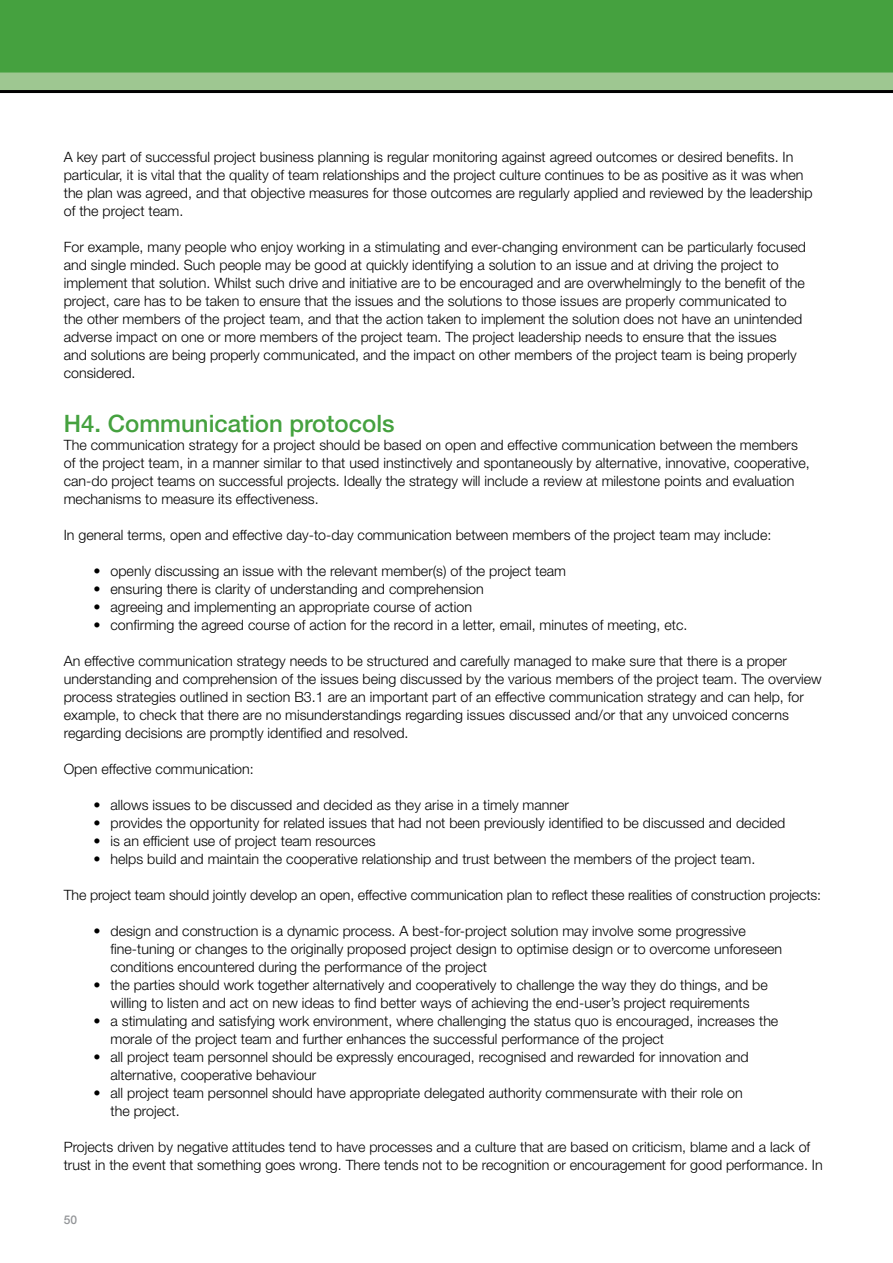
<style>
.page{position:relative;width:893px;height:1263px;background:#fff}
.page>*{position:absolute;margin:0;border:0;box-sizing:border-box;transform-origin:0 0}
.t1{font:500 24px "Helvetica Neue LT Std";color:#45a13f}
.t2{font:300 14.25px/18px "Helvetica Neue LT Std";color:#000}
.t3{font:500 12px "Helvetica Neue LT Std";color:#939598}
.s1{font-weight:400}
</style>
<div class="page">
<div style="left:0;top:0;width:893px;height:73px;background:#45a13f"></div>
<div style="left:0;top:73px;width:893px;height:18px;background:#9ec791"></div>
<hr style="left:0;top:90px;width:893px;height:3px;background:#000">
<p class="t2" style="left:64px;top:148px;width:750px">A key part of successful project business planning is regular monitoring against agreed outcomes or desired benefits. In particular, it is vital that the quality of team relationships and the project culture continues to be as positive as it was when the plan was agreed, and that objective measures for those outcomes are regularly applied and reviewed by the leadership of the project team.</p>
<p class="t2" style="left:64px;top:238px;width:744px">For example, many people who enjoy working in a stimulating and ever-changing environment can be particularly focused and single minded. Such people may be good at quickly identifying a solution to an issue and at driving the project to implement that solution. Whilst such drive and initiative are to be encouraged and are overwhelmingly to the benefit of the project, care has to be taken to ensure that the issues and the solutions to those issues are properly communicated to the other members of the project team, and that the action taken to implement the solution does not have an unintended adverse impact on one or more members of the project team. The project leadership needs to ensure that the issues<br>and solutions are being properly communicated, and the impact on other members of the project team is being properly considered.</p>
<h1 class="t1" style="left:64px;top:409px;width:332px">H4. Communication protocols</h1>
<p class="t2" style="left:64px;top:436px;width:747px">The communication strategy for a project should be based on open and effective communication between the members of the project team, in a manner similar to that used instinctively and spontaneously by alternative, innovative, cooperative, can-do project teams on successful projects. Ideally the strategy will include a review at milestone points and evaluation mechanisms to measure its effectiveness.</p>
<p class="t2" style="left:64px;top:526px;width:709px">In general terms, open and effective day-to-day communication between members of the project team may include:</p>
<p class="t2" style="left:94px;top:562px;width:474px"><span class="s1">•</span> openly discussing an issue with the relevant member(s) of the project team</p>
<p class="t2" style="left:94px;top:580px;width:392px"><span class="s1">•</span> ensuring there is clarity of understanding and comprehension</p>
<p class="t2" style="left:94px;top:598px;width:380px"><span class="s1">•</span> agreeing and implementing an appropriate course of action</p>
<p class="t2" style="left:94px;top:616px;width:595px"><span class="s1">•</span> confirming the agreed course of action for the record in a letter, email, minutes of meeting, etc.</p>
<p class="t2" style="left:64px;top:652px;width:760px">An effective communication strategy needs to be structured and carefully managed to make sure that there is a proper understanding and comprehension of the issues being discussed by the various members of the project team. The overview process strategies outlined in section B3.1 are an important part of an effective communication strategy and can help, for example, to check that there are no misunderstandings regarding issues discussed and/or that any unvoiced concerns regarding decisions are promptly identified and resolved.</p>
<p class="t2" style="left:64px;top:760px;width:192px">Open effective communication:</p>
<p class="t2" style="left:94px;top:796px;width:477px"><span class="s1">•</span> allows issues to be discussed and decided as they arise in a timely manner</p>
<p class="t2" style="left:94px;top:814px;width:693px"><span class="s1">•</span> provides the opportunity for related issues that had not been previously identified to be discussed and decided</p>
<p class="t2" style="left:94px;top:832px;width:284px"><span class="s1">•</span> is an efficient use of project team resources</p>
<p class="t2" style="left:94px;top:850px;width:663px"><span class="s1">•</span> helps build and maintain the cooperative relationship and trust between the members of the project team.</p>
<p class="t2" style="left:64px;top:886px;width:759px">The project team should jointly develop an open, effective communication plan to reflect these realities of construction projects:</p>
<p class="t2" style="left:111px;top:922px;width:673px;text-indent:-17px"><span class="s1">•</span> design and construction is a dynamic process. A best-for-project solution may involve some progressive fine-tuning or changes to the originally proposed project design to optimise design or to overcome unforeseen conditions encountered during the performance of the project</p>
<p class="t2" style="left:94px;top:976px;width:676px;text-align:center"><span class="s1">•</span> the parties should work together alternatively and cooperatively to challenge the way they do things, and be willing to listen and act on new ideas to find better ways of achieving the end-user’s project requirements</p>
<p class="t2" style="left:111px;top:1012px;width:669px;text-indent:-17px"><span class="s1">•</span> a stimulating and satisfying work environment, where challenging the status quo is encouraged, increases the morale of the project team and further enhances the successful performance of the project</p>
<p class="t2" style="left:111px;top:1048px;width:640px;text-indent:-17px"><span class="s1">•</span> all project team personnel should be expressly encouraged, recognised and rewarded for innovation and alternative, cooperative behaviour</p>
<p class="t2" style="left:111px;top:1084px;width:634px;text-indent:-17px"><span class="s1">•</span> all project team personnel should have appropriate delegated authority commensurate with their role on the project.</p>
<p class="t2" style="left:64px;top:1138px;width:760px">Projects driven by negative attitudes tend to have processes and a culture that are based on criticism, blame and a lack of trust in the event that something goes wrong. There tends not to be recognition or encouragement for good performance. In</p>
<p class="t3" style="left:64px;top:1213px;width:15px">50</p>
</div>
